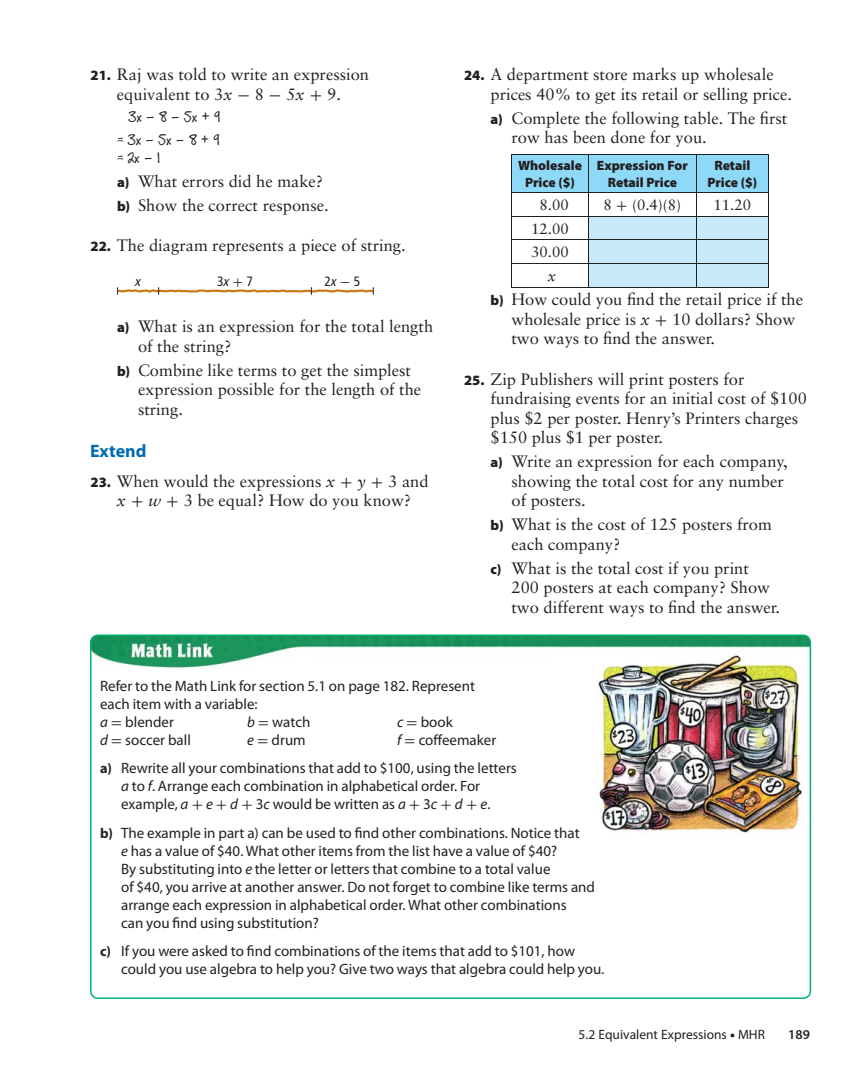
<style>
.page{position:relative;width:864px;height:1080px;background:#fff}
.page>*{position:absolute;margin:0;border:0;box-sizing:border-box;transform-origin:0 0}
.t1{font:700 18px "Myriad Pro";color:#006cb2}
.t2{font:16.5px/19.5px "Sabon";color:#231f20}
.t3{font:15px/18px "Myriad Pro";color:#231f20}
.t4{font:15px/23.5px "Sabon";color:#231f20;text-align:center}
.t5{font:15px/22.5px "Andrew Script 16";color:#231f20;text-align:right}
.t6{font:900 13.5px/16.5px "Myriad Pro";color:#231f20;text-align:center}
.t7{font:13.5px "Myriad Pro";color:#231f20}
.t8{font:condensed 13.5px "Frutiger";color:#231f20}
.t9{font:600 13.5px "Myriad Pro";color:#231f20}
.t10{font:13.5px "Frutiger Cn Italics";color:#231f20}
.s1{font-family:"Myriad Pro";font-weight:900;font-size:14.25px}
.s2{font-style:italic}
.s3{font-family:"Uni Math"}
.s4{font-family:"Frutiger Cn Italics";font-stretch:normal}
.s5{font-family:"Uni Math";font-stretch:normal}
.s6{font-weight:700;font-size:14.25px}
.s7{font-weight:900}
</style>
<div class="page">
<svg style="left:117px;top:287px;width:257px;height:8px"></svg>
<svg style="left:512px;top:155px;width:257px;height:132px"></svg>
<hr style="left:512px;top:287px;width:257px;height:1px;background:#231f20">
<hr style="left:512px;top:154px;width:76px;height:1px;background:#231f20">
<hr style="left:512px;top:154px;width:1px;height:38px;background:#231f20">
<hr style="left:588px;top:154px;width:181px;height:1px;background:#231f20">
<hr style="left:768px;top:154px;width:1px;height:38px;background:#231f20">
<hr style="left:512px;top:192px;width:257px;height:1px;background:#231f20">
<svg style="left:90px;top:634px;width:721px;height:365px"></svg>
<img style="left:596px;top:655px;width:207px;height:178px">
<p class="t2" style="left:91px;top:66px;width:280px;text-align:center"><span class="s1">21.</span> Raj was told to write an expression equivalent to 3<span class="s2">x</span> <span class="s3">-</span> 8 <span class="s3">-</span> 5<span class="s2">x</span> <span class="s3">+</span> 9.</p>
<p class="t5" style="left:117px;top:106px;width:105px">3x - 8 - 5x + 9<br>= 3x - 5x - 8 + 9</p>
<p class="t5" style="left:117px;top:146px;width:46px">= 2x - 1</p>
<p class="t2" style="left:117px;top:170px;width:213px;line-height:24px"><span class="s1">a)</span> What errors did he make? <span class="s1">b)</span> Show the correct response.</p>
<p class="t2" style="left:91px;top:237px;width:317px"><span class="s1">22.</span> The diagram represents a piece of string.</p>
<p class="t10" style="left:135px;top:273px;width:7px">x</p>
<p class="t8" style="left:217px;top:276px;width:37px">3<span class="s4">x</span> <span class="s5">+</span> 7</p>
<p class="t8" style="left:324px;top:276px;width:37px">2<span class="s4">x</span> <span class="s5">-</span> 5</p>
<p class="t2" style="left:138px;top:318px;width:297px;text-indent:-21px"><span class="s1">a)</span> What is an expression for the total length of the string?</p>
<p class="t2" style="left:138px;top:362px;width:285px;text-indent:-21px"><span class="s1">b)</span> Combine like terms to get the simplest expression possible for the length of the string.</p>
<p class="t1" style="left:90px;top:444px;width:58px">Extend</p>
<p class="t2" style="left:91px;top:473px;width:339px;text-align:center"><span class="s1">23.</span> When would the expressions <span class="s2">x</span> <span class="s3">+</span> <span class="s2">y</span> <span class="s3">+</span> 3 and <span class="s2">x</span> <span class="s3">+</span> <span class="s2">w</span> <span class="s3">+</span> 3 be equal? How do you know?</p>
<p class="t2" style="left:490px;top:66px;width:303px;text-indent:-26px"><span class="s1">24.</span> A department store marks up wholesale prices 40% to get its retail or selling price.</p>
<p class="t2" style="left:511px;top:110px;width:277px;text-indent:-21px"><span class="s1">a)</span> Complete the following table. The first row has been done for you.</p>
<p class="t6" style="left:518px;top:159px;width:66px">Wholesale<br>Price ($)</p>
<p class="t6" style="left:597px;top:159px;width:92px">Expression For<br>Retail Price</p>
<p class="t6" style="left:707px;top:159px;width:51px">Retail<br>Price ($)</p>
<p class="t4" style="left:540px;top:195px;width:31px">8.00</p>
<p class="t4" style="left:603px;top:195px;width:79px">8 <span class="s3">+</span> (0.4)(8)</p>
<p class="t4" style="left:714px;top:195px;width:39px">11.20</p>
<p class="t4" style="left:531px;top:218px;width:39px">12.00<br>30.00 <span class="s2">x</span></p>
<p class="t2" style="left:512px;top:291px;width:293px;text-indent:-21px"><span class="s1">b)</span> How could you find the retail price if the wholesale price is <span class="s2">x</span> <span class="s3">+</span> 10 dollars? Show two ways to find the answer.</p>
<p class="t2" style="left:490px;top:371px;width:318px;text-indent:-26px"><span class="s1">25.</span> Zip Publishers will print posters for fundraising events for an initial cost of $100 plus $2 per poster. Henry’s Printers charges $150 plus $1 per poster.</p>
<p class="t2" style="left:512px;top:453px;width:278px;text-indent:-21px"><span class="s1">a)</span> Write an expression for each company, showing the total cost for any number of posters.</p>
<p class="t2" style="left:512px;top:516px;width:262px;text-indent:-21px"><span class="s1">b)</span> What is the cost of 125 posters from each company?</p>
<p class="t2" style="left:512px;top:560px;width:270px;text-indent:-21px"><span class="s1">c)</span> What is the total cost if you print<br>200 posters at each company? Show two different ways to find the answer.</p>
<p class="t3" style="left:100px;top:679px;width:376px">Refer to the Math Link for section 5.1 on page 182. Represent each item with a variable:<br><span class="s2">a</span> <span class="s3">=</span> blender</p>
<p class="t3" style="left:247px;top:715px;width:65px"><span class="s2">b</span> <span class="s3">=</span> watch</p>
<p class="t3" style="left:397px;top:715px;width:57px"><span class="s2">c</span> <span class="s3">=</span> book</p>
<p class="t3" style="left:100px;top:727px;width:418px;line-height:28.5px;text-indent:297px"><span class="s2">f</span> <span class="s3">=</span> coffeemaker<br><span class="s6">a)</span> Rewrite all your combinations that add to $100, using the letters</p>
<p class="t3" style="left:121px;top:779px;width:371px"><span class="s2">a</span> to <span class="s2">f</span>. Arrange each combination in alphabetical order. For example, <span class="s2">a</span> <span class="s3">+</span> <span class="s2">e</span> <span class="s3">+</span> <span class="s2">d</span> <span class="s3">+</span> 3<span class="s2">c</span> would be written as <span class="s2">a</span> <span class="s3">+</span> 3<span class="s2">c</span> <span class="s3">+</span> <span class="s2">d</span> <span class="s3">+</span> <span class="s2">e</span>.</p>
<p class="t3" style="left:121px;top:826px;width:475px;text-indent:-21px"><span class="s6">b)</span> The example in part a) can be used to find other combinations. Notice that<br><span class="s2">e</span> has a value of $40. What other items from the list have a value of $40?<br>By substituting into <span class="s2">e</span> the letter or letters that combine to a total value<br>of $40, you arrive at another answer. Do not forget to combine like terms and arrange each expression in alphabetical order. What other combinations<br>can you find using substitution?</p>
<p class="t3" style="left:121px;top:944px;width:485px;text-indent:-21px"><span class="s6">c)</span> If you were asked to find combinations of the items that add to $101, how could you use algebra to help you? Give two ways that algebra could help you.</p>
<p class="t3" style="left:100px;top:733px;width:92px"><span class="s2">d</span> <span class="s3">=</span> soccer ball</p>
<p class="t3" style="left:247px;top:733px;width:60px"><span class="s2">e</span> <span class="s3">=</span> drum</p>
<p class="t7" style="left:579px;top:1030px;width:188px">5.2 Equivalent Expressions <span class="s7">•</span> MHR</p>
<p class="t9" style="left:788px;top:1030px;width:23px">189</p>
</div>
